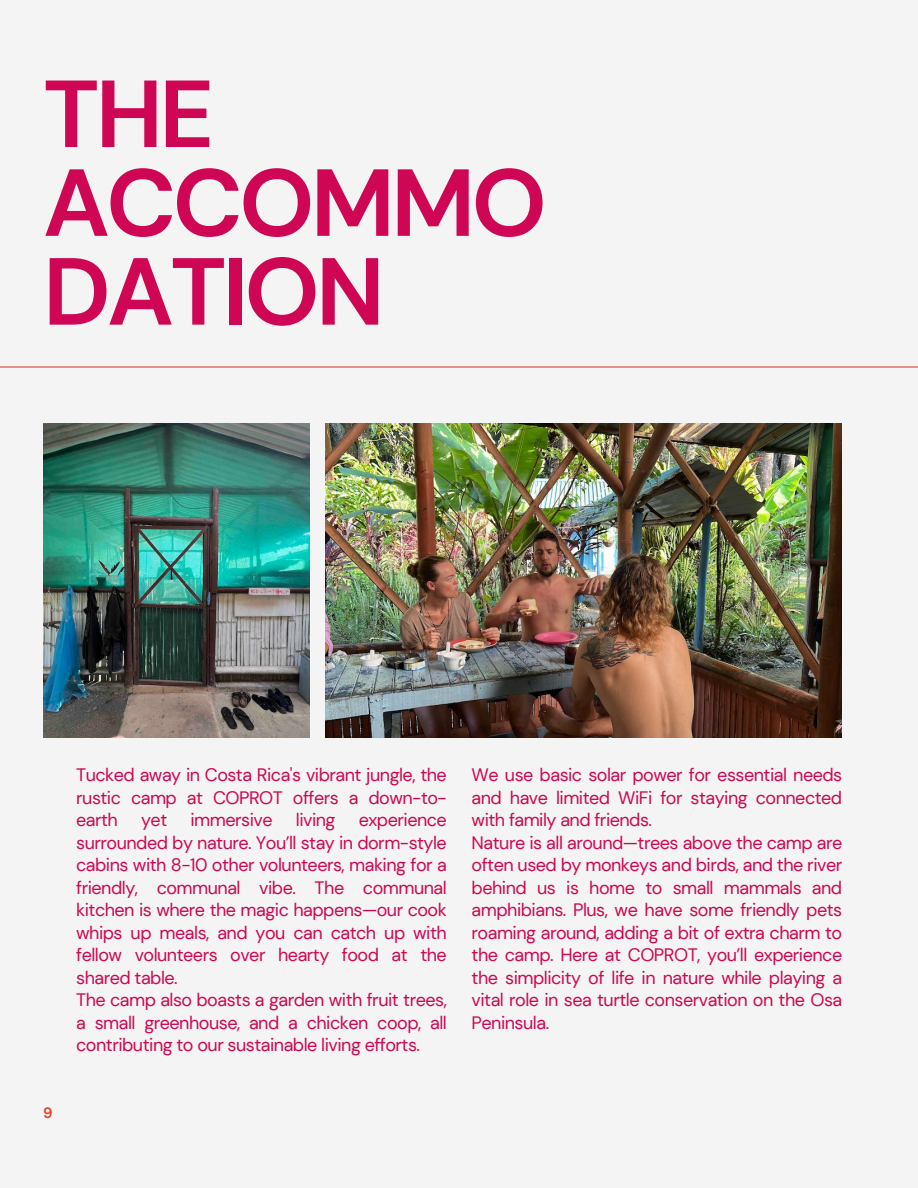
<style>
.page{position:relative;width:918px;height:1188px;background:#f3f4f3}
.page>*{position:absolute;margin:0;border:0;box-sizing:border-box;transform-origin:0 0}
.t1{font:700 94.95px/88.8px "DM Sans";letter-spacing:-.035em;color:#cf0653}
.t2{font:18px/22.5px "DM Sans";letter-spacing:-.03em;color:#cf0653;text-align:justify}
.t3{font:700 15px "DM Sans";color:#db4831}
</style>
<div class="page">
<hr style="left:0;top:366px;width:918px;height:2px;background:#db4831">
<img style="left:43px;top:424px;width:267px;height:314px">
<img style="left:325px;top:424px;width:517px;height:314px">
<h1 class="t1" style="left:43px;top:70px;width:505px">THE<br>ACCOMMO<br>DATION</h1>
<p class="t3" style="left:43px;top:1103px;width:11px">9</p>
<p class="t2" style="left:76px;top:764px;width:372px">Tucked away in Costa Rica's vibrant jungle, the rustic camp at COPROT offers a down-to&shy;earth</p>
<p class="t2" style="left:76px;top:809px;width:372px;text-indent:283px">experience surrounded by nature. You’ll stay in dorm-style cabins with 8-10 other volunteers, making for a friendly, communal vibe. The communal kitchen is where the magic happens—our cook whips up meals, and you can catch up with fellow volunteers over hearty food at the shared table.</p>
<p class="t2" style="left:76px;top:989px;width:372px">The camp also boasts a garden with fruit trees, a small greenhouse, and a chicken coop, all contributing to our sustainable living efforts.</p>
<p class="t2" style="left:141px;top:809px;width:28px">yet</p>
<p class="t2" style="left:191px;top:809px;width:84px">immersive</p>
<p class="t2" style="left:296px;top:809px;width:41px">living</p>
<p class="t2" style="left:472px;top:764px;width:372px">We use basic solar power for essential needs and have limited WiFi for staying connected with family and friends.</p>
<p class="t2" style="left:472px;top:831px;width:372px">Nature is all around—trees above the camp are often used by monkeys and birds, and the river behind us is home to small mammals and amphibians. Plus, we have some friendly pets roaming around, adding a bit of extra charm to the camp. Here at COPROT, you’ll experience the simplicity of life in nature while playing a vital role in sea turtle conservation on the Osa Peninsula.</p>
</div>
